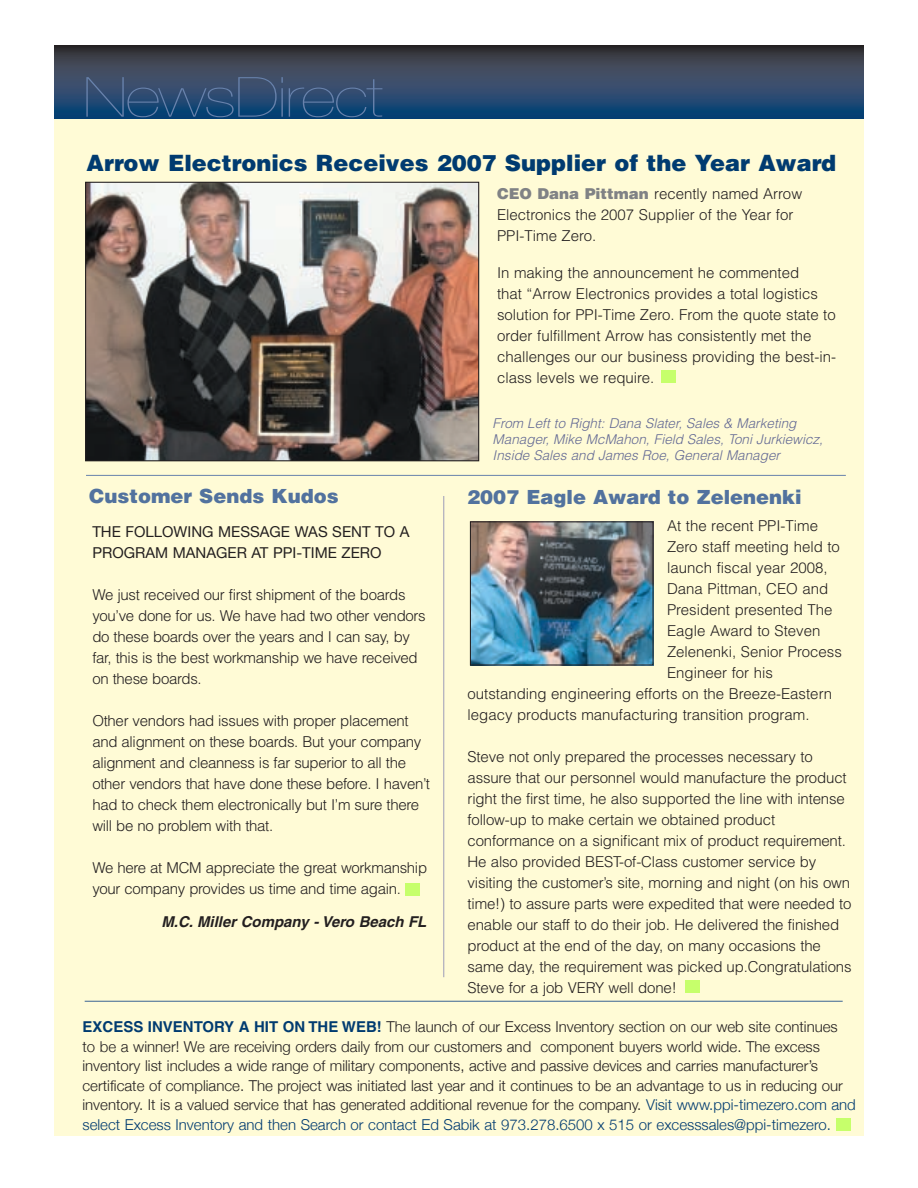
<style>
.page{position:relative;width:918px;height:1188px;background:#fff}
.page>*{position:absolute;margin:0;border:0;box-sizing:border-box;transform-origin:0 0}
.t1{font:200 55.35px "Helvetica Neue";letter-spacing:-.025em;color:#6882ac;scale:1.25 1}
.t2{font:900 22.5px "Helvetica";color:#003b70}
.t3{font:900 19.5px "Helvetica";color:#52729e}
.t4{font:300 15px/21px "Helvetica";letter-spacing:-.01em;color:#231f20}
.t5{font:300 15px/19.5px "Helvetica Neue";color:#231f20}
.t6{font:15px/21px "Helvetica Neue";color:#231f20}
.t7{font:italic 700 15px "Helvetica";color:#231f20}
.t8{font:italic 300 13.5px/16.2px "Helvetica";color:#636994}
.s1{font-weight:900;color:#808285}
.s2{font-family:"Helvetica";font-weight:700;color:#003b70}
.s3{color:#003b70}
</style>
<div class="page">
<div style="left:54px;top:115px;width:810px;height:1020px;background:#fffbd6"></div>
<svg style="left:54px;top:46px;width:810px;height:73px;background:#2e4561"></svg>
<img style="left:87px;top:184px;width:390px;height:275px">
<div style="left:85px;top:182px;width:394px;height:279px;border:1px solid #231f20"></div>
<hr style="left:86px;top:475px;width:760px;height:1px;background:#6882ac">
<hr style="left:444px;top:496px;width:1px;height:481px;background:#9c9bb8">
<div style="left:661px;top:371px;width:15px;height:12px;background:#c6ff6b"></div>
<img style="left:472px;top:523px;width:180px;height:141px">
<div style="left:470px;top:521px;width:184px;height:145px;border:1px solid #231f20"></div>
<hr style="left:85px;top:1001px;width:758px;height:1px;background:#3a6293">
<div style="left:685px;top:980px;width:14px;height:12px;background:#c6ff6b"></div>
<div style="left:836px;top:1118px;width:14px;height:12px;background:#c6ff6b"></div>
<div style="left:405px;top:883px;width:15px;height:12px;background:#c6ff6b"></div>
<h1 class="t1" style="left:83px;top:65px;width:242px">NewsDirect</h1>
<h2 class="t2" style="left:87px;top:148px;width:751px">Arrow Electronics Receives 2007 Supplier of the Year Award</h2>
<p class="t4" style="left:497px;top:183px;width:307px"><span class="s1">CEO Dana Pittman</span> recently named Arrow<br>Electronics the 2007 Supplier of the Year for<br>PPI-Time Zero.</p>
<p class="t4" style="left:497px;top:262px;width:341px">In making the announcement he commented<br>that “Arrow Electronics provides a total logistics solution for PPI-Time Zero. From the quote state to order fulfillment Arrow has consistently met the challenges our our business providing the best-in&shy;class levels we require.</p>
<p class="t8" style="left:493px;top:415px;width:332px">From Left to Right: Dana Slater, Sales &amp; Marketing<br>Manager, Mike McMahon, Field Sales, Toni Jurkiewicz,<br>Inside Sales and James Roe, General Manager</p>
<h3 class="t3" style="left:89px;top:483px;width:251px">Customer Sends Kudos</h3>
<h3 class="t3" style="left:467px;top:484px;width:336px">2007 Eagle Award to Zelenenki</h3>
<p class="t4" style="left:667px;top:515px;width:153px">At the recent PPI-Time</p>
<p class="t4" style="left:667px;top:536px;width:174px">Zero staff meeting held to</p>
<p class="t4" style="left:667px;top:557px;width:162px">launch fiscal year 2008,</p>
<p class="t4" style="left:667px;top:578px;width:163px">Dana Pittman, CEO and</p>
<p class="t4" style="left:667px;top:599px;width:167px">President presented The</p>
<p class="t4" style="left:667px;top:620px;width:155px">Eagle Award to Steven</p>
<p class="t4" style="left:667px;top:641px;width:176px">Zelenenki, Senior Process</p>
<p class="t4" style="left:667px;top:662px;width:107px">Engineer for his</p>
<p class="t4" style="left:468px;top:683px;width:366px">outstanding engineering efforts on the Breeze-Eastern</p>
<p class="t4" style="left:468px;top:704px;width:344px">legacy products manufacturing transition program.</p>
<p class="t4" style="left:468px;top:746px;width:386px">Steve not only prepared the processes necessary to assure that our personnel would manufacture the product right the first time, he also supported the line with intense follow-up to make certain we obtained product conformance on a significant mix of product requirement.<br>He also provided BEST-of-Class customer service by visiting the customer’s site, morning and night (on his own time!) to assure parts were expedited that were needed to enable our staff to do their job. He delivered the finished product at the end of the day, on many occasions the same day, the requirement was picked up.Congratulations Steve for a job VERY well done!</p>
<p class="t6" style="left:92px;top:521px;width:319px">THE FOLLOWING MESSAGE WAS SENT TO A<br>PROGRAM MANAGER AT PPI-TIME ZERO</p>
<p class="t4" style="left:92px;top:584px;width:335px">We just received our first shipment of the boards you’ve done for us. We have had two other vendors do these boards over the years and I can say, by far, this is the best workmanship we have received on these boards.</p>
<p class="t4" style="left:92px;top:710px;width:339px">Other vendors had issues with proper placement and alignment on these boards. But your company alignment and cleanness is far superior to all the other vendors that have done these before. I haven’t had to check them electronically but I’m sure there will be no problem with that.</p>
<p class="t4" style="left:92px;top:857px;width:336px">We here at MCM appreciate the great workmanship your company provides us time and time again.</p>
<p class="t7" style="left:161px;top:913px;width:267px">M.C. Miller Company - Vero Beach FL</p>
<p class="t5" style="left:82px;top:1017px;width:775px"><span class="s2">EXCESS INVENTORY A HIT ON THE WEB!</span> The launch of our Excess Inventory section on our web site continues<br>to be a winner! We are receiving orders daily from our customers and component buyers world wide. The excess inventory list includes a wide range of military components, active and passive devices and carries manufacturer’s certificate of compliance. The project was initiated last year and it continues to be an advantage to us in reducing our inventory. It is a valued service that has generated additional revenue for the company. <span class="s3">Visit www.ppi-timezero.com and select Excess Inventory and then Search or contact Ed Sabik at 973.278.6500 x 515 or excesssales@ppi-timezero.</span></p>
</div>
